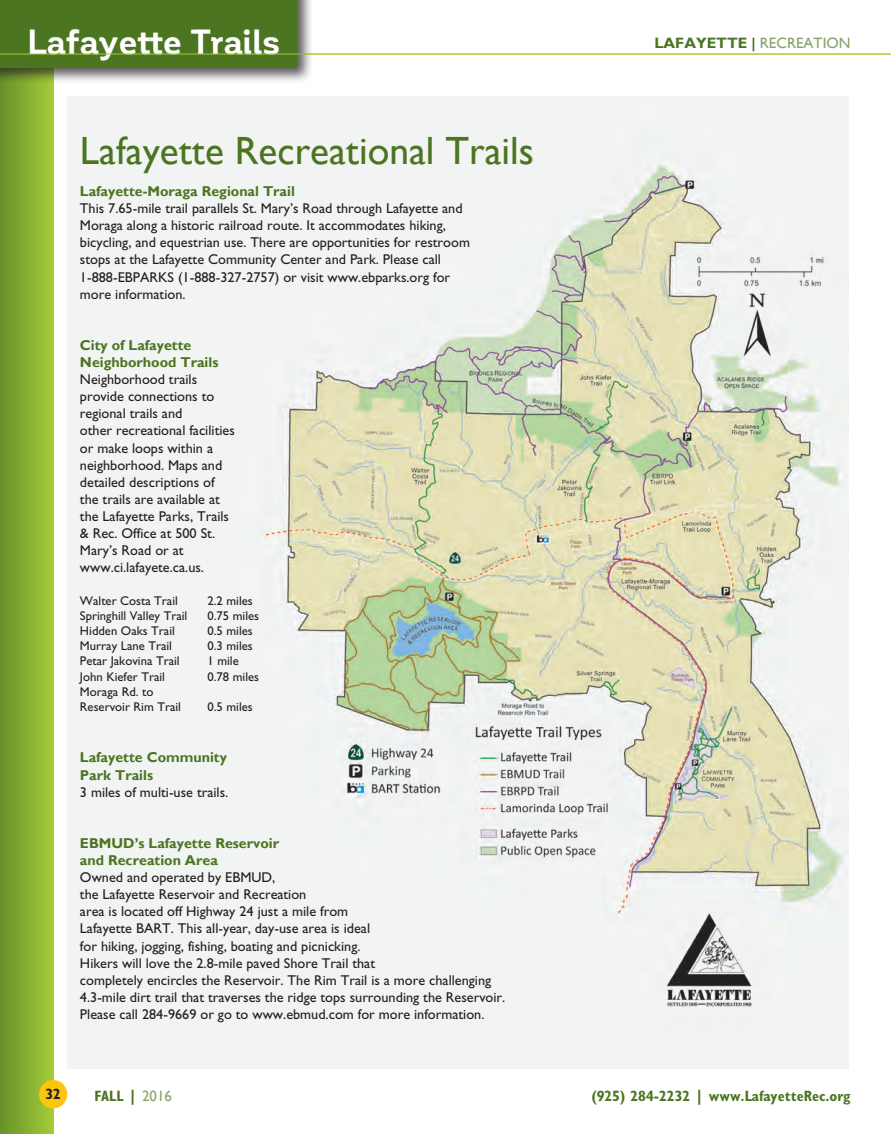
<style>
.page{position:relative;width:891px;height:1134px;background:#fff}
.page>*{position:absolute;margin:0;border:0;box-sizing:border-box;transform-origin:0 0}
.Class_Title{font:39.3px "Gill Sans";color:#4b7520}
.t1{font:700 34.5px "Corporative";color:#fff}
.t2{font:700 condensed 15px "Gill Sans Std";color:#4b7520}
.t3{font:700 15px "Gill Sans";color:#4b7520}
.t4{font:700 condensed 15px "Gill Sans Std";color:#231f20}
.Class_Body_Text{font:14.25px/17.1px "Gill Sans Std";color:#231f20}
.Class_Body_Text-2{font:700 14.25px/17.1px "Gill Sans";color:#4b7520}
.Class_Body_Text-3{font:12.75px/15.3px "Gill Sans Std";color:#231f20}
.s1{font-weight:400;color:#87a267}
.s2{font-family:"Gill Sans";font-weight:400;font-stretch:normal;color:#87a267}
</style>
<div class="page">
<div style="left:0;top:67px;width:53px;height:1067px;background:linear-gradient(to right,#689129,#a3cb39)"></div>
<div style="left:39px;top:1080px;width:28px;height:28px;background:#fec50d;border-radius:50%"></div>
<div style="left:0;top:0;width:314px;height:84px;background:#231f20;opacity:.75"></div>
<div style="left:0;top:0;width:297px;height:68px;background:#4b7520"></div>
<hr style="left:0;top:54px;width:891px;height:1px;background:#a6ce39">
<img style="left:67px;top:96px;width:782px;height:972px">
<p class="t1" style="left:27px;top:23px;width:255px">Lafayette Trails</p>
<p class="t3" style="left:654px;top:34px;width:198px">LAFAYETTE | <span class="s1">RECREATION</span></p>
<p class="Class_Title" style="left:80px;top:128px;width:456px">Lafayette Recreational Trails</p>
<p class="Class_Body_Text-2" style="left:80px;top:183px;width:216px">Lafayette-Moraga Regional Trail</p>
<p class="Class_Body_Text" style="left:80px;top:200px;width:392px">This 7.65-mile trail parallels St. Mary’s Road through Lafayette and Moraga along a historic railroad route. It accommodates hiking, bicycling, and equestrian use. There are opportunities for restroom stops at the Lafayette Community Center and Park. Please call 1-888-EBPARKS (1-888-327-2757) or visit www.ebparks.org for more information.</p>
<p class="Class_Body_Text-2" style="left:80px;top:337px;width:140px">City of Lafayette<br>Neighborhood Trails</p>
<p class="Class_Body_Text" style="left:80px;top:371px;width:156px">Neighborhood trails provide connections to regional trails and<br>other recreational facilities or make loops within a neighborhood. Maps and detailed descriptions of the trails are available at the Lafayette Parks, Trails &amp; Rec. Office at 500 St.<br>Mary’s Road or at www.ci.lafayete.ca.us.</p>
<p class="Class_Body_Text-3" style="left:80px;top:593px;width:99px">Walter Costa Trail</p>
<p class="Class_Body_Text-3" style="left:207px;top:593px;width:47px">2.2 miles</p>
<p class="Class_Body_Text-3" style="left:80px;top:608px;width:109px">Springhill Valley Trail</p>
<p class="Class_Body_Text-3" style="left:207px;top:608px;width:53px">0.75 miles</p>
<p class="Class_Body_Text-3" style="left:80px;top:623px;width:96px">Hidden Oaks Trail</p>
<p class="Class_Body_Text-3" style="left:207px;top:623px;width:47px">0.5 miles</p>
<p class="Class_Body_Text-3" style="left:80px;top:638px;width:94px">Murray Lane Trail</p>
<p class="Class_Body_Text-3" style="left:207px;top:638px;width:47px">0.3 miles</p>
<p class="Class_Body_Text-3" style="left:80px;top:654px;width:101px">Petar Jakovina Trail</p>
<p class="Class_Body_Text-3" style="left:207px;top:654px;width:33px">1 mile</p>
<p class="Class_Body_Text-3" style="left:80px;top:669px;width:87px">John Kiefer Trail</p>
<p class="Class_Body_Text-3" style="left:207px;top:669px;width:53px">0.78 miles</p>
<p class="Class_Body_Text-3" style="left:80px;top:684px;width:103px">Moraga Rd. to<br>Reservoir Rim Trail</p>
<p class="Class_Body_Text-3" style="left:207px;top:699px;width:47px">0.5 miles</p>
<p class="Class_Body_Text-2" style="left:80px;top:749px;width:149px">Lafayette Community<br>Park Trails</p>
<p class="Class_Body_Text" style="left:80px;top:783px;width:150px">3 miles of multi-use trails.</p>
<p class="Class_Body_Text-2" style="left:80px;top:835px;width:201px">EBMUD’s Lafayette Reservoir and Recreation Area</p>
<p class="Class_Body_Text" style="left:80px;top:869px;width:427px">Owned and operated by EBMUD,<br>the Lafayette Reservoir and Recreation<br>area is located off Highway 24 just a mile from<br>Lafayette BART. This all-year, day-use area is ideal<br>for hiking, jogging, fishing, boating and picnicking.<br>Hikers will love the 2.8-mile paved Shore Trail that<br>completely encircles the Reservoir. The Rim Trail is a more challenging 4.3-mile dirt trail that traverses the ridge tops surrounding the Reservoir.<br>Please call 284-9669 or go to www.ebmud.com for more information.</p>
<p class="t4" style="left:45px;top:1085px;width:17px">32</p>
<p class="t2" style="left:94px;top:1087px;width:79px">FALL | <span class="s2">2016</span></p>
<p class="t2" style="left:591px;top:1087px;width:261px">(925) 284-2232 | www.LafayetteRec.org</p>
</div>
